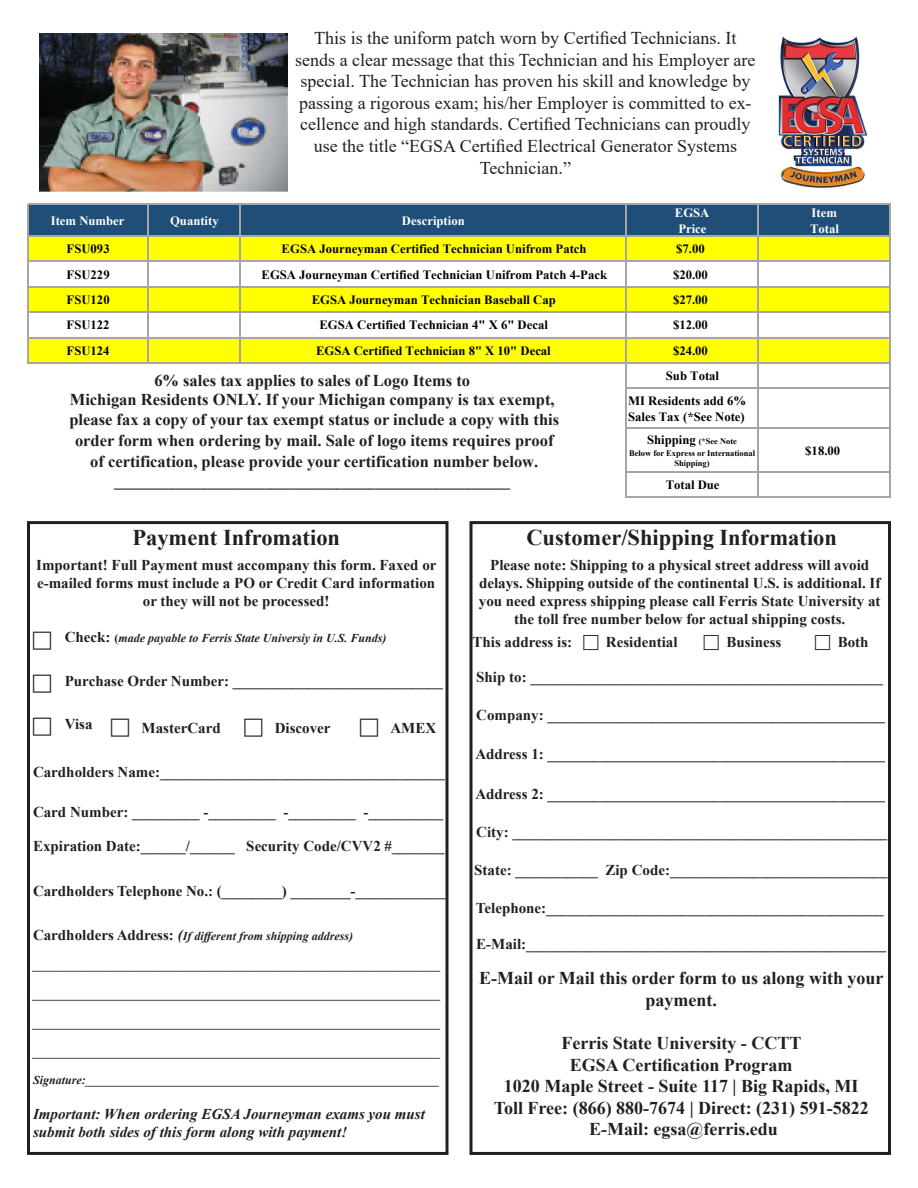
<style>
.page{position:relative;width:918px;height:1188px;background:#fff}
.page>*{position:absolute;margin:0;border:0;box-sizing:border-box;transform-origin:0 0}
.t1{font:700 22.5px "Times New Roman";color:#231f20}
.t2{font:18px/21.6px "Times New Roman";color:#231f20;text-align:center}
.t3{font:700 18px/21.6px "Times New Roman";color:#231f20;text-align:center}
.t4{font:700 16.5px/20.1px "Times New Roman";color:#231f20;text-align:center}
.t5{font:700 15px/18px "Times New Roman";color:#231f20}
.t6{font:italic 700 15px/18px "Times New Roman";color:#231f20}
.t7{font:700 12.75px "Times New Roman";color:#000}
.t8{font:700 12.75px/16.2px "Times New Roman";color:#fff}
.t9{font:italic 700 12px "Times New Roman";color:#231f20}
.t10{font:700 8.4px/11.9px "Times New Roman";color:#000;text-align:center}
.s1{font-size:12.75px}
.s2{font-style:normal;font-size:15px}
.s3{font-style:normal}
.s4{font-size:15px}
</style>
<div class="page">
<img style="left:40px;top:34px;width:247px;height:157px">
<img style="left:778px;top:36px;width:90px;height:152px">
<div style="left:27px;top:521px;width:421px;height:634px;border:3px solid #231f20"></div>
<div style="left:470px;top:521px;width:421px;height:634px;border:3px solid #231f20"></div>
<div style="left:28px;top:205px;width:863px;height:31px;background:#1f4e78"></div>
<div style="left:28px;top:236px;width:863px;height:26px;background:#ff0"></div>
<div style="left:28px;top:287px;width:863px;height:26px;background:#ff0"></div>
<div style="left:28px;top:338px;width:863px;height:25px;background:#ff0"></div>
<hr style="left:27px;top:204px;width:1px;height:160px;background:#a6a6a6">
<hr style="left:148px;top:205px;width:1px;height:159px;background:#a6a6a6">
<hr style="left:239px;top:205px;width:1px;height:159px;background:#a6a6a6">
<hr style="left:625px;top:205px;width:2px;height:293px;background:#a6a6a6">
<hr style="left:758px;top:205px;width:1px;height:293px;background:#a6a6a6">
<hr style="left:890px;top:205px;width:1px;height:293px;background:#a6a6a6">
<hr style="left:28px;top:204px;width:863px;height:1px;background:#a6a6a6">
<hr style="left:28px;top:236px;width:863px;height:1px;background:#a6a6a6">
<hr style="left:28px;top:261px;width:863px;height:1px;background:#a6a6a6">
<hr style="left:28px;top:286px;width:863px;height:1px;background:#a6a6a6">
<hr style="left:28px;top:312px;width:863px;height:1px;background:#a6a6a6">
<hr style="left:28px;top:337px;width:863px;height:1px;background:#a6a6a6">
<hr style="left:28px;top:363px;width:863px;height:1px;background:#a6a6a6">
<hr style="left:627px;top:388px;width:264px;height:1px;background:#a6a6a6">
<hr style="left:627px;top:428px;width:264px;height:1px;background:#a6a6a6">
<hr style="left:627px;top:471px;width:264px;height:1px;background:#a6a6a6">
<hr style="left:627px;top:497px;width:264px;height:1px;background:#a6a6a6">
<p class="t2" style="left:295px;top:27px;width:462px">This is the uniform patch worn by Certified Technicians. It sends a clear message that this Technician and his Employer are special. The Technician has proven his skill and knowledge by passing a rigorous exam; his/her Employer is committed to ex&shy;cellence and high standards. Certified Technicians can proudly use the title “EGSA Certified Electrical Generator Systems</p>
<p class="t2" style="left:480px;top:156px;width:93px">Technician.”</p>
<p class="t8" style="left:51px;top:212px;width:75px">Item Number</p>
<p class="t8" style="left:170px;top:212px;width:50px">Quantity</p>
<p class="t8" style="left:402px;top:212px;width:64px">Description</p>
<p class="t8" style="left:675px;top:204px;width:36px">EGSA<br>Price</p>
<p class="t8" style="left:810px;top:204px;width:30px">Item<br>Total</p>
<p class="t7" style="left:67px;top:240px;width:45px">FSU093</p>
<p class="t7" style="left:282px;top:240px;width:307px">EGSA Journeyman Certified Technician Unifrom Patch</p>
<p class="t7" style="left:676px;top:240px;width:30px">$7.00</p>
<p class="t7" style="left:67px;top:265px;width:45px">FSU229</p>
<p class="t7" style="left:262px;top:265px;width:347px">EGSA Journeyman Certified Technician Unifrom Patch 4-Pack</p>
<p class="t7" style="left:673px;top:265px;width:36px">$20.00</p>
<p class="t7" style="left:67px;top:291px;width:45px">FSU120</p>
<p class="t7" style="left:312px;top:291px;width:246px">EGSA Journeyman Technician Baseball Cap</p>
<p class="t7" style="left:673px;top:291px;width:36px">$27.00</p>
<p class="t7" style="left:67px;top:316px;width:45px">FSU122</p>
<p class="t7" style="left:319px;top:316px;width:230px">EGSA Certified Technician 4" X 6" Decal</p>
<p class="t7" style="left:673px;top:316px;width:36px">$12.00</p>
<p class="t7" style="left:67px;top:341px;width:45px">FSU124</p>
<p class="t7" style="left:316px;top:341px;width:236px">EGSA Certified Technician 8" X 10" Decal</p>
<p class="t7" style="left:673px;top:341px;width:36px">$24.00</p>
<p class="t7" style="left:666px;top:367px;width:55px">Sub Total</p>
<p class="t7" style="left:628px;top:391px;width:120px">MI Residents add 6%</p>
<p class="t7" style="left:628px;top:407px;width:118px">Sales Tax (*See Note)</p>
<p class="t10" style="left:629px;top:435px;width:127px"><span class="s1">Shipping</span> (*See Note<br>Below for Express or International</p>
<p class="t10" style="left:674px;top:457px;width:37px">Shipping)</p>
<p class="t4" style="left:69px;top:370px;width:491px">6% sales tax applies to sales of Logo Items to<br>Michigan Residents ONLY. If your Michigan company is tax exempt, please fax a copy of your tax exempt status or include a copy with this order form when ordering by mail. Sale of logo items requires proof of certification, please provide your certification number below. ________________________________________________</p>
<p class="t7" style="left:805px;top:441px;width:36px">$18.00</p>
<p class="t7" style="left:666px;top:475px;width:55px">Total Due</p>
<p class="t1" style="left:132px;top:522px;width:209px">Payment Infromation</p>
<p class="t5" style="left:36px;top:556px;width:402px">Important! Full Payment must accompany this form. Faxed or e-mailed forms must include a PO or Credit Card information</p>
<p class="t5" style="left:143px;top:592px;width:188px">or they will not be processed!</p>
<p class="t9" style="left:65px;top:629px;width:323px"><span class="s2">Check:</span> <span class="s3">(</span>made payable to Ferris State Universiy in U.S. Funds)</p>
<p class="t5" style="left:65px;top:672px;width:380px">Purchase Order Number: ____________________________</p>
<p class="t5" style="left:65px;top:715px;width:29px">Visa</p>
<p class="t5" style="left:142px;top:719px;width:81px">MasterCard</p>
<p class="t5" style="left:275px;top:719px;width:57px">Discover</p>
<p class="t5" style="left:390px;top:719px;width:47px">AMEX</p>
<p class="t5" style="left:33px;top:762px;width:414px">Cardholders Name:______________________________________</p>
<p class="t5" style="left:33px;top:802px;width:412px">Card Number: _________ -_________ -_________ -__________</p>
<p class="t5" style="left:33px;top:837px;width:413px">Expiration Date:______/______ Security Code/CVV2 #_______</p>
<p class="t5" style="left:33px;top:881px;width:414px">Cardholders Telephone No.: (________) ________-____________</p>
<p class="t9" style="left:33px;top:928px;width:322px"><span class="s2">Cardholders Address:</span> <span class="s4">(</span>If different from shipping address)</p>
<p class="t9" style="left:33px;top:957px;width:410px">____________________________________________________________________</p>
<p class="t9" style="left:33px;top:986px;width:410px">____________________________________________________________________</p>
<p class="t9" style="left:33px;top:1014px;width:410px">____________________________________________________________________</p>
<p class="t9" style="left:33px;top:1043px;width:410px">____________________________________________________________________</p>
<p class="t9" style="left:33px;top:1072px;width:408px">Signature:___________________________________________________________</p>
<p class="t6" style="left:33px;top:1105px;width:393px">Important: When ordering EGSA Journeyman exams you must submit both sides of this form along with payment!</p>
<p class="t1" style="left:526px;top:522px;width:312px">Customer/Shipping Information</p>
<p class="t5" style="left:490px;top:556px;width:381px">Please note: Shipping to a physical street address will avoid</p>
<p class="t5" style="left:479px;top:574px;width:403px;text-align:center">delays. Shipping outside of the continental U.S. is additional. If you need express shipping please call Ferris State University at the toll free number below for actual shipping costs.</p>
<p class="t5" style="left:472px;top:632px;width:101px">This address is:</p>
<p class="t5" style="left:606px;top:632px;width:73px">Residential</p>
<p class="t5" style="left:726px;top:632px;width:57px">Business</p>
<p class="t5" style="left:838px;top:632px;width:32px">Both</p>
<p class="t5" style="left:476px;top:667px;width:408px">Ship to: _______________________________________________</p>
<p class="t5" style="left:476px;top:705px;width:410px">Company: _____________________________________________</p>
<p class="t5" style="left:475px;top:745px;width:411px">Address 1: _____________________________________________</p>
<p class="t5" style="left:475px;top:785px;width:411px">Address 2: _____________________________________________</p>
<p class="t5" style="left:476px;top:822px;width:413px">City: __________________________________________________</p>
<p class="t5" style="left:474px;top:861px;width:415px">State: ___________ Zip Code:_____________________________</p>
<p class="t5" style="left:476px;top:898px;width:409px">Telephone:_____________________________________________</p>
<p class="t5" style="left:476px;top:935px;width:411px">E-Mail:________________________________________________</p>
<p class="t3" style="left:479px;top:967px;width:406px">E-Mail or Mail this order form to us along with your payment.</p>
<p class="t3" style="left:561px;top:1032px;width:241px">Ferris State University - CCTT</p>
<p class="t3" style="left:570px;top:1053px;width:224px">EGSA Certification Program</p>
<p class="t3" style="left:504px;top:1075px;width:356px">1020 Maple Street - Suite 117 | Big Rapids, MI</p>
<p class="t3" style="left:494px;top:1096px;width:377px">Toll Free: (866) 880-7674 | Direct: (231) 591-5822</p>
<p class="t3" style="left:589px;top:1118px;width:190px">E-Mail: egsa@ferris.edu</p>
</div>
